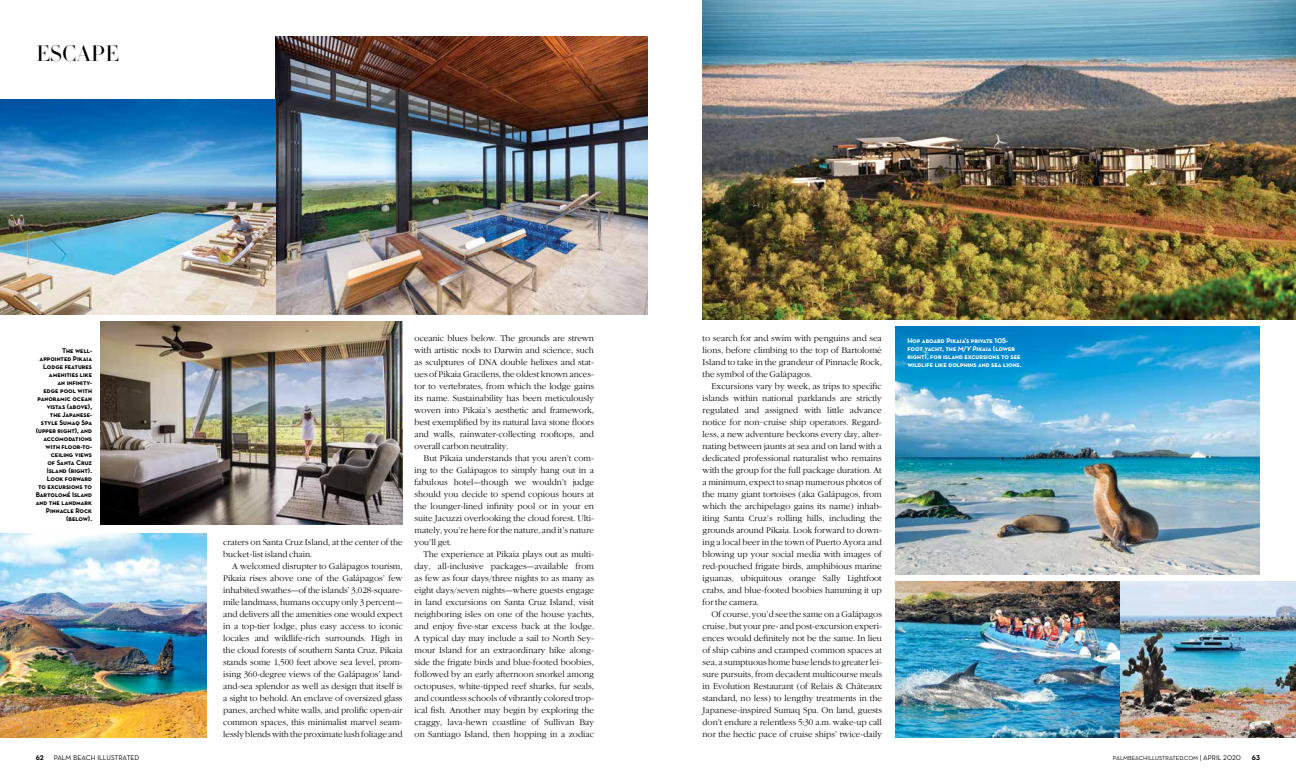
<style>
.page{position:relative;width:1296px;height:783px;background:#fff}
.page>*{position:absolute;margin:0;border:0;box-sizing:border-box;transform-origin:0 0}
.t1{font:300 22px "HTF Didot L42";color:#000}
.t2{font:8.5px/12px "Garamond Lgt";color:#000;text-align:justify}
.t3{font:7px/8px "Neutra Text Bold SC Alt";color:#000;text-align:right}
.t4{font:7px/8px "Neutra Text Bold SC Alt";color:#fff}
.t5{font:7px "Neutra Text Book Alt";color:#000}
.t6{font:7px "Neutra Text Bold Alt";color:#000}
.t7{font:6px "Neutra Text Book Alt";color:#000}
.s1{font-family:"Neutra Text Bold Alt"}
.s2{font-family:"Neutra Text Bold SC Italic"}
.s3{font-size:7px}
</style>
<div class="page">
<img style="left:276px;top:36px;width:372px;height:279px">
<img style="left:0;top:99px;width:276px;height:216px">
<img style="left:100px;top:322px;width:303px;height:203px">
<img style="left:0;top:534px;width:207px;height:204px">
<img style="left:703px;top:0;width:593px;height:319px">
<img style="left:895px;top:582px;width:401px;height:156px">
<img style="left:895px;top:326px;width:365px;height:248px">
<h1 class="t1" style="left:36px;top:37px;width:85px">ESCAPE</h1>
<p class="t2" style="left:415px;top:332px;width:181px">oceanic blues below. The grounds are strewn with artistic nods to Darwin and science, such as sculptures of DNA double helixes and stat&shy;ues of Pikaia Gracilens, the oldest known ances&shy;tor to vertebrates, from which the lodge gains its name. Sustainability has been meticulously woven into Pikaia’s aesthetic and framework, best exemplified by its natural lava stone floors and walls, rainwater-collecting rooftops, and overall carbon neutrality.</p>
<p class="t2" style="left:415px;top:452px;width:181px;text-indent:9px">But Pikaia understands that you aren’t com&shy;ing to the Galápagos to simply hang out in a fabulous hotel—though we wouldn’t judge should you decide to spend copious hours at the lounger-lined infinity pool or in your en suite Jacuzzi overlooking the cloud forest. Ulti&shy;mately, you’re here for the nature, and it’s nature you’ll get.</p>
<p class="t2" style="left:415px;top:549px;width:181px;text-indent:9px">The experience at Pikaia plays out as multi&shy;day, all-inclusive packages—available from as few as four days/three nights to as many as eight days/seven nights—where guests engage in land excursions on Santa Cruz Island, visit neighboring isles on one of the house yachts, and enjoy five-star excess back at the lodge.<br>A typical day may include a sail to North Sey&shy;mour Island for an extraordinary hike along&shy;side the frigate birds and blue-footed boobies, followed by an early afternoon snorkel among octopuses, white-tipped reef sharks, fur seals, and countless schools of vibrantly colored trop&shy;ical fish. Another may begin by exploring the craggy, lava-hewn coastline of Sullivan Bay on Santiago Island, then hopping in a zodiac</p>
<p class="t2" style="left:703px;top:333px;width:181px">to search for and swim with penguins and sea lions, before climbing to the top of Bartolomé Island to take in the grandeur of Pinnacle Rock, the symbol of the Galápagos.</p>
<p class="t2" style="left:703px;top:381px;width:181px;text-indent:9px">Excursions vary by week, as trips to specific islands within national parklands are strictly regulated and assigned with little advance notice for non–cruise ship operators. Regard&shy;less, a new adventure beckons every day, alter&shy;nating between jaunts at sea and on land with a dedicated professional naturalist who remains with the group for the full package duration. At a minimum, expect to snap numerous photos of the many giant tortoises (aka Galápagos, from which the archipelago gains its name) inhab&shy;iting Santa Cruz’s rolling hills, including the grounds around Pikaia. Look forward to down&shy;ing a local beer in the town of Puerto Ayora and blowing up your social media with images of red-pouched frigate birds, amphibious marine iguanas, ubiquitous orange Sally Lightfoot crabs, and blue-footed boobies hamming it up for the camera.</p>
<p class="t2" style="left:703px;top:609px;width:181px;text-indent:9px">Of course, you’d see the same on a Galápagos cruise, but your pre- and post-excursion experi&shy;ences would definitely not be the same. In lieu of ship cabins and cramped common spaces at sea, a sumptuous home base lends to greater lei&shy;sure pursuits, from decadent multicourse meals in Evolution Restaurant (of Relais &amp; Châteaux standard, no less) to lengthy treatments in the Japanese-inspired Sumaq Spa. On land, guests don’t endure a relentless 5:30 a.m. wake-up call nor the hectic pace of cruise ships’ twice-daily</p>
<p class="t3" style="left:36px;top:347px;width:58px">The well&shy;appointed Pikaia<br>Lodge features amenities like<br>an infinity-<br>edge pool with panoramic ocean vistas (above), the Japanese&shy;style Sumaq Spa (upper right), and accomodations with floor-to&shy;ceiling views<br>of Santa Cruz<br>Island (right).<br>Look forward<br>to excursions to<br>Bartolomé Island and the landmark<br>Pinnacle Rock (below).</p>
<p class="t4" style="left:907px;top:336px;width:116px">Hop aboard Pikaia’s private <span class="s1">105</span>- foot yacht, the <span class="s2">M/Y Pikaia</span> (lower right), for island excursions to see wildlife like dolphins and sea lions.</p>
<p class="t2" style="left:223px;top:536px;width:181px">craters on Santa Cruz Island, at the center of the bucket-list island chain.</p>
<p class="t2" style="left:223px;top:560px;width:181px;text-indent:9px">A welcomed disrupter to Galápagos tourism, Pikaia rises above one of the Galápagos’ few inhabited swathes—of the islands’ 3,028-square&shy;mile landmass, humans occupy only 3 percent— and delivers all the amenities one would expect in a top-tier lodge, plus easy access to iconic locales and wildlife-rich surrounds. High in the cloud forests of southern Santa Cruz, Pikaia stands some 1,500 feet above sea level, prom&shy;ising 360-degree views of the Galápagos’ land&shy;and-sea splendor as well as design that itself is a sight to behold. An enclave of oversized glass panes, arched white walls, and prolific open-air common spaces, this minimalist marvel seam&shy;lessly blends with the proximate lush foliage and</p>
<p class="t6" style="left:36px;top:753px;width:9px">62</p>
<p class="t5" style="left:54px;top:754px;width:87px">PALM BEACH ILLUSTRATED</p>
<p class="t7" style="left:1113px;top:755px;width:130px">PALMBEACHILLUSTRATED.COM <span class="s3">| APRIL 2020</span></p>
<p class="t6" style="left:1252px;top:753px;width:10px">63</p>
</div>
